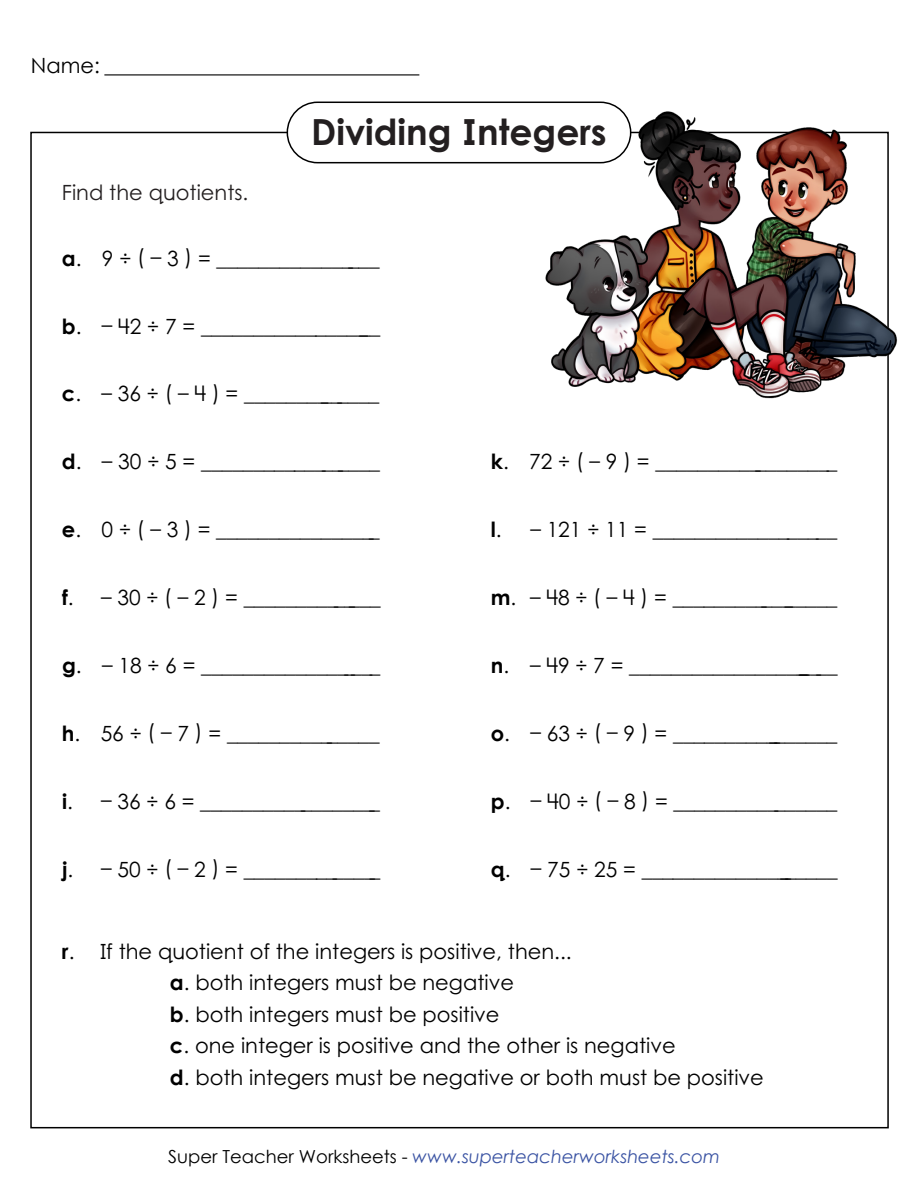
<style>
.page{position:relative;width:918px;height:1188px;background:#fff}
.page>*{position:absolute;margin:0;border:0;box-sizing:border-box;transform-origin:0 0}
.t1{font:700 36px "Century STW4";color:#231f20}
.t2{font:21px/31.5px "Century STW4";color:#000}
.t3{font:21px "Century STW3";color:#231f20}
.t4{font:21px "Century Gothic 2";color:#000}
.t5{font:italic 18px "Century Gothic 2";color:#3a53a3}
.s1{font-weight:700}
.s2{font-family:"Open Sans Iki"}
.s3{font-style:normal;color:#000}
</style>
<div class="page">
<hr style="left:104px;top:74px;width:315px;height:1px;background:#000">
<div style="left:287px;top:102px;width:344px;height:61px;border:2px solid #000;border-radius:30px"></div>
<img style="left:527px;top:105px;width:370px;height:299px">
<p class="t4" style="left:31px;top:51px;width:71px">Name:</p>
<p class="t3" style="left:62px;top:178px;width:188px">Find the quotients.</p>
<h1 class="t1" style="left:311px;top:105px;width:297px">Dividing Integers</h1>
<p class="t2" style="left:62px;top:242px;width:319px"><span class="s1">a</span>. 9 <span class="s2">÷</span> ( – 3 ) = ________________</p>
<p class="t2" style="left:62px;top:310px;width:320px"><span class="s1">b</span>. – 42 <span class="s2">÷</span> 7 = _________________</p>
<p class="t2" style="left:62px;top:378px;width:319px"><span class="s1">c</span>. – 36 <span class="s2">÷</span> ( – 4 ) = ______________</p>
<p class="t2" style="left:62px;top:446px;width:320px"><span class="s1">d</span>. – 30 <span class="s2">÷</span> 5 = __________________</p>
<p class="t2" style="left:491px;top:446px;width:348px"><span class="s1">k</span>. 72 <span class="s2">÷</span> ( – 9 ) = __________________</p>
<p class="t2" style="left:62px;top:514px;width:319px"><span class="s1">e</span>. 0 <span class="s2">÷</span> ( – 3 ) = ________________</p>
<p class="t2" style="left:491px;top:514px;width:348px"><span class="s1">l</span>. – 121 <span class="s2">÷</span> 11 = __________________</p>
<p class="t2" style="left:62px;top:581px;width:320px"><span class="s1">f</span>. – 30 <span class="s2">÷</span> ( – 2 ) = ______________</p>
<p class="t2" style="left:491px;top:581px;width:348px"><span class="s1">m</span>. – 48 <span class="s2">÷</span> ( – 4 ) = ________________</p>
<p class="t2" style="left:62px;top:649px;width:320px"><span class="s1">g</span>. – 18 <span class="s2">÷</span> 6 = __________________</p>
<p class="t2" style="left:491px;top:649px;width:348px"><span class="s1">n</span>. – 49 <span class="s2">÷</span> 7 = ____________________</p>
<p class="t2" style="left:62px;top:717px;width:319px"><span class="s1">h</span>. 56 <span class="s2">÷</span> ( – 7 ) = _______________</p>
<p class="t2" style="left:491px;top:717px;width:348px"><span class="s1">o</span>. – 63 <span class="s2">÷</span> ( – 9 ) = ________________</p>
<p class="t2" style="left:62px;top:785px;width:320px"><span class="s1">i</span>. – 36 <span class="s2">÷</span> 6 = __________________</p>
<p class="t2" style="left:491px;top:785px;width:348px"><span class="s1">p</span>. – 40 <span class="s2">÷</span> ( – 8 ) = ________________</p>
<p class="t2" style="left:62px;top:853px;width:320px"><span class="s1">j</span>. – 50 <span class="s2">÷</span> ( – 2 ) = ______________</p>
<p class="t2" style="left:491px;top:853px;width:348px"><span class="s1">q</span>. – 75 <span class="s2">÷</span> 25 = ___________________</p>
<p class="t2" style="left:170px;top:935px;width:595px;text-indent:-108px"><span class="s1">r</span>. If the quotient of the integers is positive, then...<br><span class="s1">a</span>. both integers must be negative<br><span class="s1">b</span>. both integers must be positive<br><span class="s1">c</span>. one integer is positive and the other is negative<br><span class="s1">d</span>. both integers must be negative or both must be positive</p>
<p class="t5" style="left:168px;top:1143px;width:553px"><span class="s3">Super Teacher Worksheets -</span> www.superteacherworksheets.com</p>
</div>
